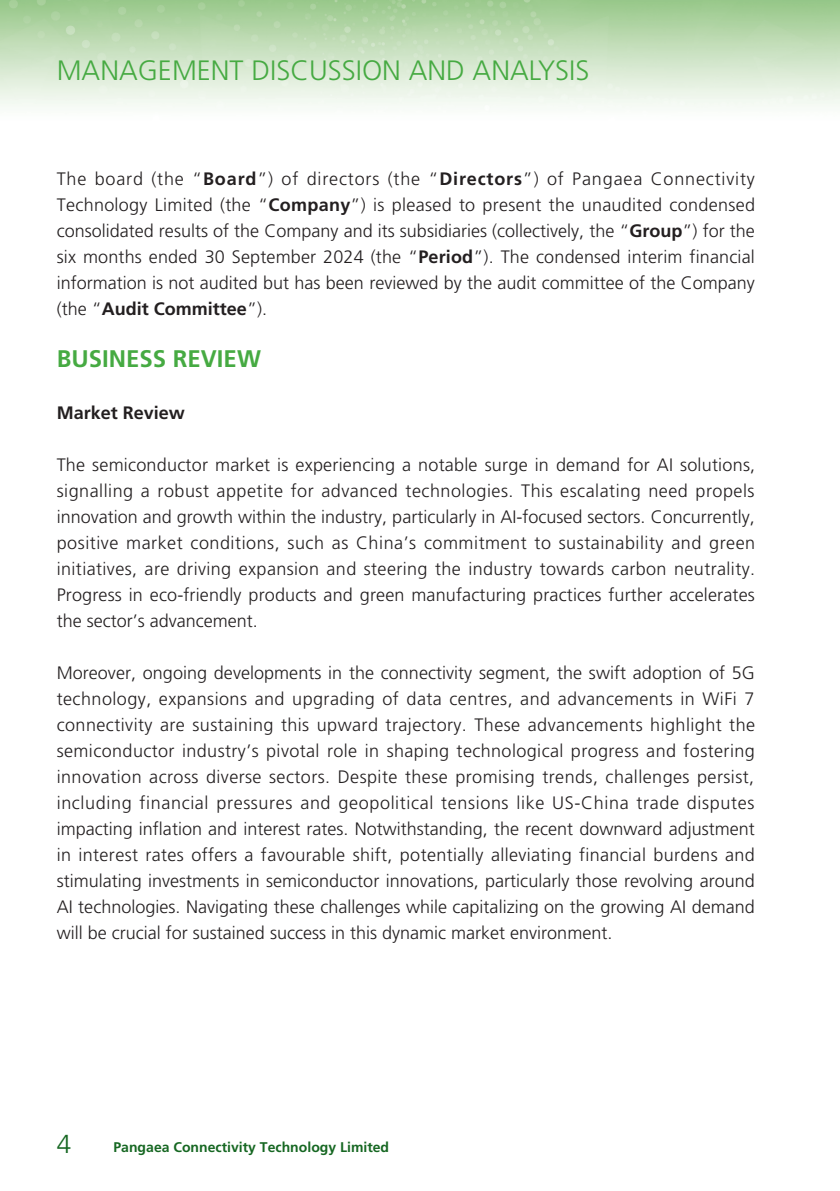
<style>
.page{position:relative;width:840px;height:1191px;background:#fff}
.page>*{position:absolute;margin:0;border:0;box-sizing:border-box;transform-origin:0 0}
.t1{font:300 28px "Frutiger LT Std";color:#46aa42}
.t2{font:300 26px "Frutiger LT Std";color:#166722}
._01_H1{font:700 24px "Frutiger LT Std";color:#46aa42}
._00_txt{font:300 18px/26px "Frutiger LT Std";color:#231f20;text-align:justify}
._02_H2{font:700 18px "Frutiger LT Std";color:#231f20}
.t3{font:700 14px "Frutiger LT Std";color:#166722}
.s1{font-weight:700}
</style>
<div class="page">
<p class="t1" style="left:57px;top:54px;width:534px">MANAGEMENT DISCUSSION AND ANALYSIS</p>
<p class="_00_txt" style="left:57px;top:166px;width:699px">The board (the “<span class="s1">Board</span>”) of directors (the “<span class="s1">Directors</span>”) of Pangaea Connectivity Technology Limited (the “<span class="s1">Company</span>”) is pleased to present the unaudited condensed consolidated results of the Company and its subsidiaries (collectively, the “<span class="s1">Group</span>”) for the six months ended 30 September 2024 (the “<span class="s1">Period</span>”). The condensed interim financial information is not audited but has been reviewed by the audit committee of the Company (the “<span class="s1">Audit Committee</span>”).</p>
<p class="_01_H1" style="left:57px;top:345px;width:206px">BUSINESS REVIEW</p>
<p class="_02_H2" style="left:57px;top:402px;width:130px">Market Review</p>
<p class="_00_txt" style="left:57px;top:452px;width:699px">The semiconductor market is experiencing a notable surge in demand for AI solutions, signalling a robust appetite for advanced technologies. This escalating need propels innovation and growth within the industry, particularly in AI-focused sectors. Concurrently, positive market conditions, such as China’s commitment to sustainability and green initiatives, are driving expansion and steering the industry towards carbon neutrality.<br>Progress in eco-friendly products and green manufacturing practices further accelerates the sector’s advancement.</p>
<p class="_00_txt" style="left:57px;top:660px;width:699px">Moreover, ongoing developments in the connectivity segment, the swift adoption of 5G technology, expansions and upgrading of data centres, and advancements in WiFi 7 connectivity are sustaining this upward trajectory. These advancements highlight the semiconductor industry’s pivotal role in shaping technological progress and fostering innovation across diverse sectors. Despite these promising trends, challenges persist, including financial pressures and geopolitical tensions like US-China trade disputes impacting inflation and interest rates. Notwithstanding, the recent downward adjustment in interest rates offers a favourable shift, potentially alleviating financial burdens and stimulating investments in semiconductor innovations, particularly those revolving around AI technologies. Navigating these challenges while capitalizing on the growing AI demand will be crucial for sustained success in this dynamic market environment.</p>
<p class="t2" style="left:57px;top:1129px;width:16px">4</p>
<p class="t3" style="left:113px;top:1139px;width:277px">Pangaea Connectivity Technology Limited</p>
</div>
